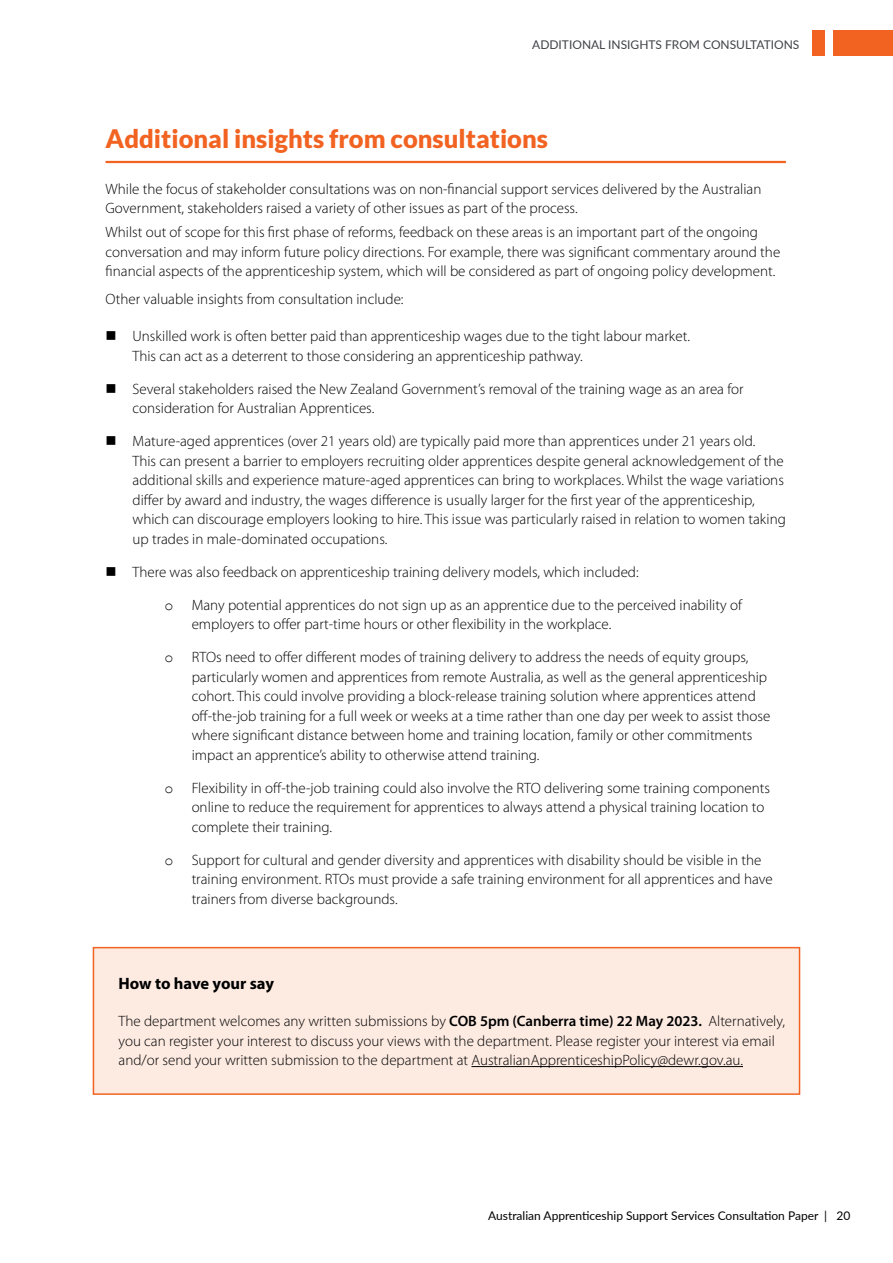
<style>
.page{position:relative;width:893px;height:1263px;background:#fff}
.page>*{position:absolute;margin:0;border:0;box-sizing:border-box;transform-origin:0 0}
.t1{font:900 25.5px "Lato";color:#f26322}
.Body{font:700 16.5px "Myriad Pro";letter-spacing:-.005em;color:#000}
.Body-2{font:300 15px/19.5px "Myriad Pro";color:#000}
.BODY_2{font:300 15px/19.5px "Myriad Pro";color:#000}
.t2{font:12px "Lato";color:#000}
.t3{font:12px "Lato";color:#404246}
.s1{font-family:"Courier New";font-weight:400}
.s2{font-weight:600}
</style>
<div class="page">
<div style="left:812px;top:30px;width:13px;height:25px;background:#f26322"></div>
<div style="left:833px;top:30px;width:60px;height:25px;background:#f26322"></div>
<hr style="left:106px;top:161px;width:680px;height:2px;background:#f26322">
<div style="left:93px;top:947px;width:707px;height:148px;background:#fdebe2;border:2px solid #f26322"></div>
<hr style="left:471px;top:1066px;width:272px;height:1px;background:#000">
<p class="t3" style="left:532px;top:37px;width:269px">ADDITIONAL INSIGHTS FROM CONSULTATIONS</p>
<h3 class="t1" style="left:106px;top:124px;width:444px">Additional insights from consultations</h3>
<p class="BODY_2" style="left:106px;top:179px;width:657px">While the focus of stakeholder consultations was on non-financial support services delivered by the Australian<br>Government, stakeholders raised a variety of other issues as part of the process.</p>
<p class="Body-2" style="left:106px;top:222px;width:676px">Whilst out of scope for this first phase of reforms, feedback on these areas is an important part of the ongoing conversation and may inform future policy directions. For example, there was significant commentary around the financial aspects of the apprenticeship system, which will be considered as part of ongoing policy development.</p>
<p class="Body-2" style="left:106px;top:289px;width:299px">Other valuable insights from consultation include:</p>
<p class="Body-2" style="left:133px;top:326px;width:559px">Unskilled work is often better paid than apprenticeship wages due to the tight labour market.<br>This can act as a deterrent to those considering an apprenticeship pathway.</p>
<p class="Body-2" style="left:133px;top:379px;width:612px">Several stakeholders raised the New Zealand Government’s removal of the training wage as an area for consideration for Australian Apprentices.</p>
<p class="Body-2" style="left:133px;top:431px;width:655px">Mature-aged apprentices (over 21 years old) are typically paid more than apprentices under 21 years old.<br>This can present a barrier to employers recruiting older apprentices despite general acknowledgement of the additional skills and experience mature-aged apprentices can bring to workplaces. Whilst the wage variations differ by award and industry, the wages difference is usually larger for the first year of the apprenticeship, which can discourage employers looking to hire. This issue was particularly raised in relation to women taking up trades in male-dominated occupations.</p>
<p class="Body-2" style="left:133px;top:562px;width:508px">There was also feedback on apprenticeship training delivery models, which included:</p>
<p class="Body-2" style="left:192px;top:595px;width:552px;text-indent:-27px"><span class="s1">o</span> Many potential apprentices do not sign up as an apprentice due to the perceived inability of employers to offer part-time hours or other flexibility in the workplace.</p>
<p class="Body-2" style="left:192px;top:647px;width:580px;text-indent:-27px"><span class="s1">o</span> RTOs need to offer different modes of training delivery to address the needs of equity groups, particularly women and apprentices from remote Australia, as well as the general apprenticeship cohort. This could involve providing a block-release training solution where apprentices attend off-the-job training for a full week or weeks at a time rather than one day per week to assist those where significant distance between home and training location, family or other commitments impact an apprentice’s ability to otherwise attend training.</p>
<p class="Body-2" style="left:192px;top:778px;width:580px;text-indent:-27px"><span class="s1">o</span> Flexibility in off-the-job training could also involve the RTO delivering some training components online to reduce the requirement for apprentices to always attend a physical training location to complete their training.</p>
<p class="Body-2" style="left:192px;top:850px;width:583px;text-indent:-27px"><span class="s1">o</span> Support for cultural and gender diversity and apprentices with disability should be visible in the training environment. RTOs must provide a safe training environment for all apprentices and have trainers from diverse backgrounds.</p>
<p class="Body" style="left:119px;top:973px;width:157px">How to have your say</p>
<p class="BODY_2" style="left:119px;top:1011px;width:668px">The department welcomes any written submissions by <span class="s2">COB 5pm (Canberra time) 22 May 2023.</span> Alternatively, you can register your interest to discuss your views with the department. Please register your interest via email and/or send your written submission to the department at AustralianApprenticeshipPolicy@dewr.gov.au.</p>
<p class="t2" style="left:488px;top:1207px;width:364px">Australian Apprenticeship Support Services Consultation Paper | 20</p>
</div>
